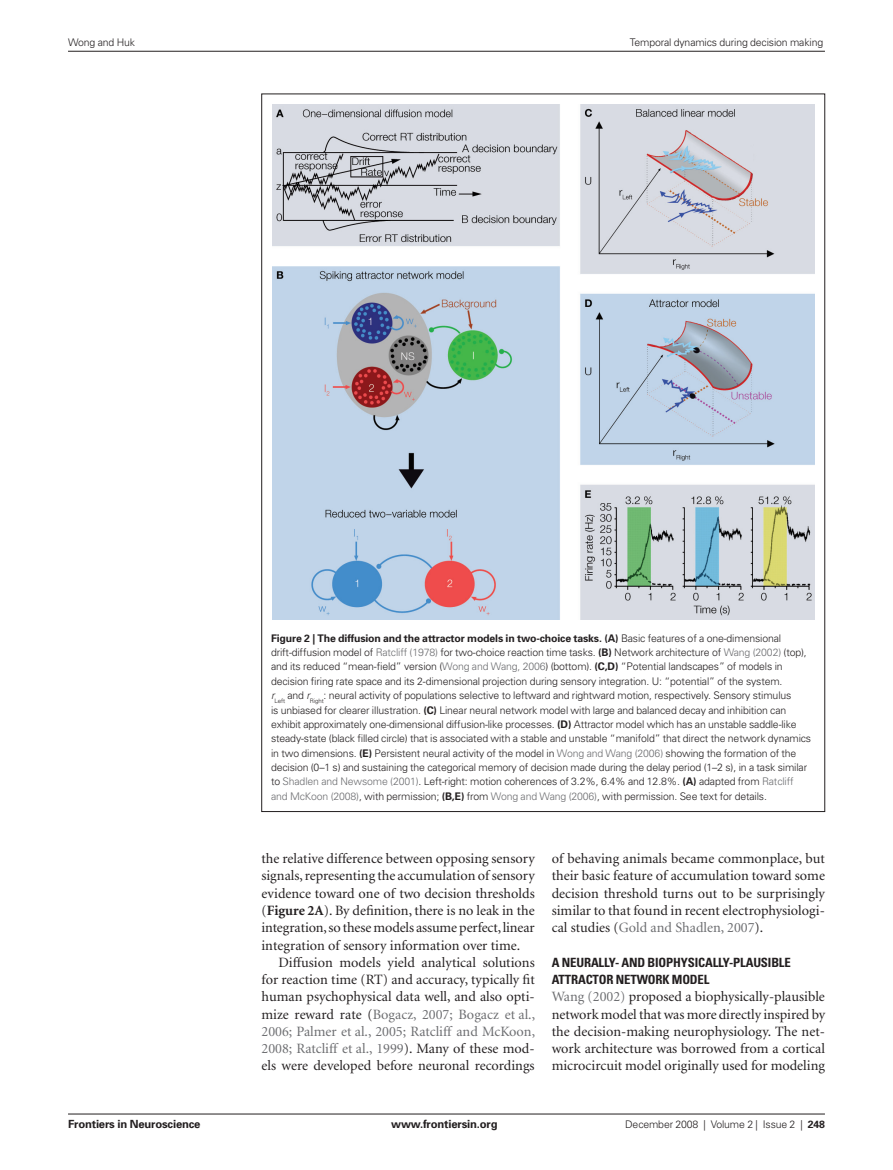
<style>
.page{position:relative;width:893px;height:1170px;background:#fff}
.page>*{position:absolute;margin:0;border:0;box-sizing:border-box;transform-origin:0 0}
.t1{font:14.25px/17.2px "Minion";color:#231f20;text-align:justify}
.t2{font:700 condensed 12.75px/17.2px "Univers";letter-spacing:-.01em;color:#231f20}
.t3{font:700 11.25px "Univers";letter-spacing:-.015em;color:#231f20}
.t4{font:300 10.5px/14.4px "Univers";letter-spacing:-.015em;color:#231f20}
.s1{font-weight:700}
.s2{color:#6c6d70}
.s3{font-style:italic}
</style>
<div class="page">
<hr style="left:68px;top:1113px;width:757px;height:1px;background:#231f20">
<hr style="left:68px;top:51px;width:757px;height:1px;background:#231f20">
<img style="left:272px;top:104px;width:542px;height:515px">
<p class="t4" style="left:68px;top:35px;width:69px">Wong and Huk</p>
<p class="t4" style="left:630px;top:35px;width:195px">Temporal dynamics during decision making</p>
<p class="t4" style="left:271px;top:630px;width:542px"><span class="s1">Figure 2 | The diffusion and the attractor models in two-choice tasks. (A)</span> Basic features of a one-dimensional drift-diffusion model of <span class="s2">Ratcliff (1978)</span> for two-choice reaction time tasks. <span class="s1">(B)</span> Network architecture of <span class="s2">Wang (2002)</span> (top), and its reduced “mean-field” version (<span class="s2">Wong and Wang, 2006</span>) (bottom). <span class="s1">(C,D)</span> “Potential landscapes” of models in decision firing rate space and its 2-dimensional projection during sensory integration. U: “potential” of the system.<br><span class="s3">r</span><sub>Left</sub> and <span class="s3">r</span><sub>Right</sub>: neural activity of populations selective to leftward and rightward motion, respectively. Sensory stimulus<br>is unbiased for clearer illustration. <span class="s1">(C)</span> Linear neural network model with large and balanced decay and inhibition can exhibit approximately one-dimensional diffusion-like processes. <span class="s1">(D)</span> Attractor model which has an unstable saddle-like steady-state (black filled circle) that is associated with a stable and unstable “manifold” that direct the network dynamics in two dimensions. <span class="s1">(E)</span> Persistent neural activity of the model in <span class="s2">Wong and Wang (2006)</span> showing the formation of the decision (0–1 s) and sustaining the categorical memory of decision made during the delay period (1–2 s), in a task similar to <span class="s2">Shadlen and Newsome (2001)</span>. Left-right: motion coherences of 3.2%, 6.4% and 12.8%. <span class="s1">(A)</span> adapted from <span class="s2">Ratcliff and McKoon (2008)</span>, with permission; <span class="s1">(B,E)</span> from <span class="s2">Wong and Wang (2006)</span>, with permission. See text for details.</p>
<p class="t1" style="left:261px;top:850px;width:275px">the relative difference between opposing sensory signals, representing the accumulation of sensory evidence toward one of two decision thresholds (<span class="s1">Figure 2A</span>). By definition, there is no leak in the integration, so these models assume perfect, linear integration of sensory information over time.</p>
<p class="t1" style="left:261px;top:954px;width:275px;text-indent:17px">Diffusion models yield analytical solutions for reaction time (RT) and accuracy, typically fit human psychophysical data well, and also opti&shy;mize reward rate (<span class="s2">Bogacz, 2007; Bogacz et al., 2006; Palmer et al., 2005; Ratcliff and McKoon, 2008; Ratcliff et al., 1999</span>). Many of these mod&shy;els were developed before neuronal recordings</p>
<h1 class="t1" style="left:552px;top:850px;width:275px">of behaving animals became commonplace, but their basic feature of accumulation toward some decision threshold turns out to be surprisingly similar to that found in recent electrophysiologi&shy;cal studies (<span class="s2">Gold and Shadlen, 2007</span>).</h1>
<p class="t2" style="left:552px;top:953px;width:241px">A NEURALLY- AND BIOPHYSICALLY-PLAUSIBLE<br>ATTRACTOR NETWORK MODEL</p>
<p class="t1" style="left:552px;top:988px;width:275px"><span class="s2">Wang (2002)</span> proposed a biophysically-plausible network model that was more directly inspired by the decision-making neurophysiology. The net&shy;work architecture was borrowed from a cortical microcircuit model originally used for modeling</p>
<p class="t3" style="left:68px;top:1116px;width:134px">Frontiers in Neuroscience</p>
<p class="t3" style="left:391px;top:1116px;width:108px">www.frontiersin.org</p>
<p class="t4" style="left:625px;top:1116px;width:201px">December 2008 | Volume 2 | Issue 2 | <span class="s1">248</span></p>
</div>
